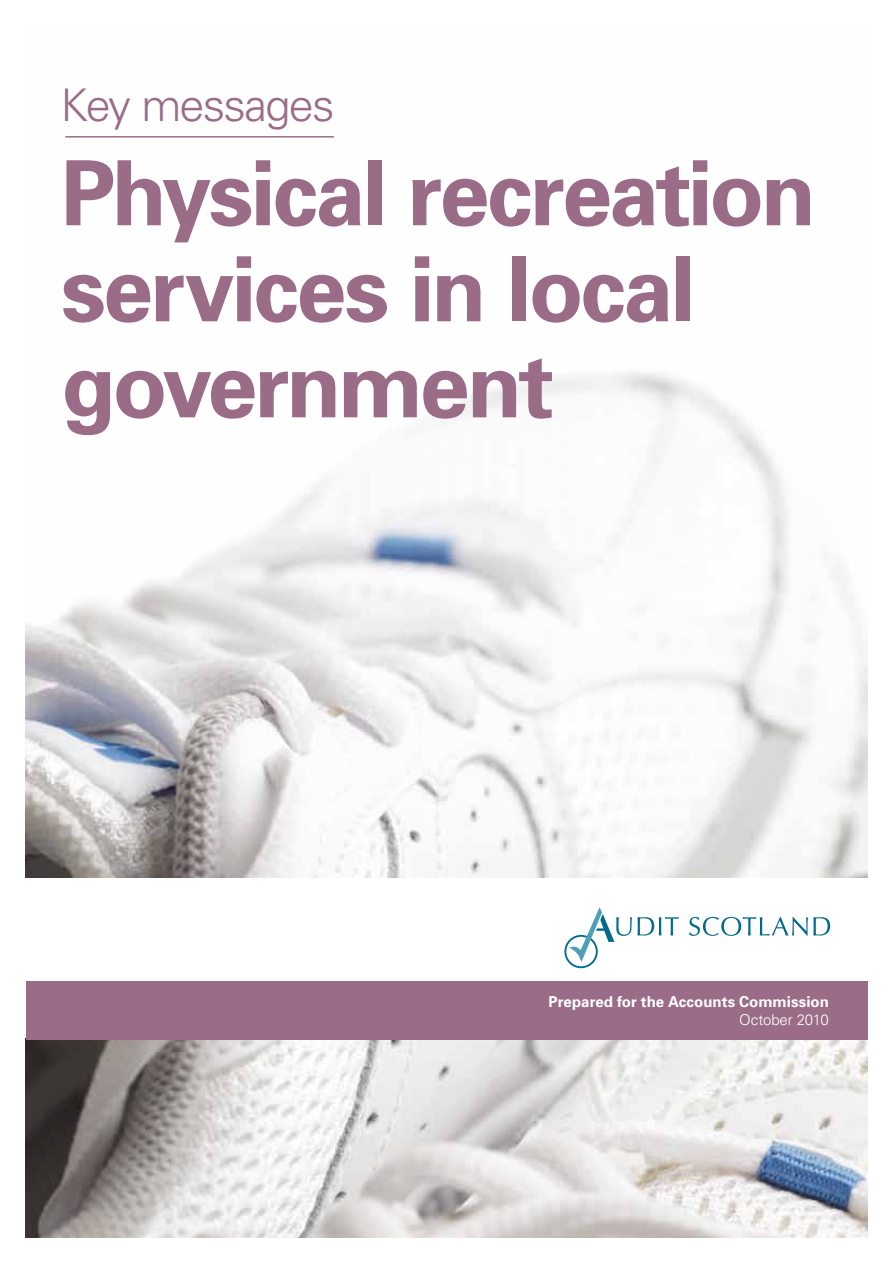
<style>
.page{position:relative;width:893px;height:1263px;background:#fff}
.page>*{position:absolute;margin:0;border:0;box-sizing:border-box;transform-origin:0 0}
.t1{font:700 90px/96px "Univers";letter-spacing:-.035em;color:#9a6c88}
.t2{font:300 45px "Univers";letter-spacing:-.04em;color:#9a6c88}
.t3{font:700 15px/18px "Univers";color:#fff;text-align:right}
.s1{font-weight:300}
</style>
<div class="page">
<img style="left:26px;top:372px;width:841px;height:865px">
<div style="left:12px;top:878px;width:870px;height:160px;background:#fff"></div>
<div style="left:26px;top:981px;width:842px;height:58px;background:#9a6c88"></div>
<div style="left:564px;top:935px;width:34px;height:33px;border:2px solid #006b8d;border-radius:50%"></div>
<svg style="left:569px;top:907px;width:110px;height:55px"></svg>
<svg style="left:689px;top:917px;width:141px;height:19px"></svg>
<hr style="left:65px;top:136px;width:269px;height:2px;background:#9a6c88">
<h2 class="t2" style="left:61px;top:78px;width:275px">Key messages</h2>
<h2 class="t1" style="left:61px;top:145px;width:757px">Physical recreation services in local government</h2>
<p class="t3" style="left:548px;top:992px;width:282px">Prepared for the Accounts Commission<br><span class="s1">October 2010</span></p>
</div>
